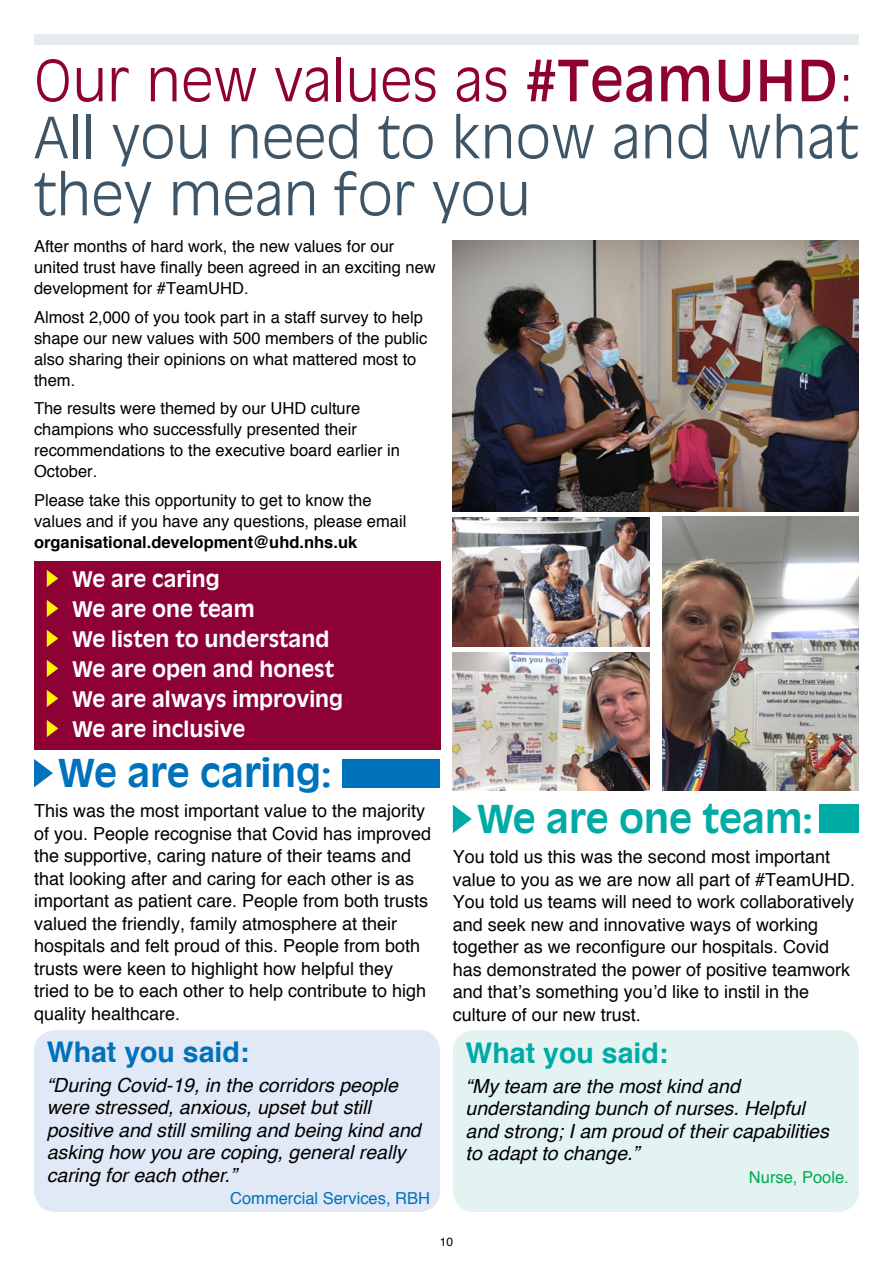
<style>
.page{position:relative;width:893px;height:1263px;background:#fff}
.page>*{position:absolute;margin:0;border:0;box-sizing:border-box;transform-origin:0 0}
.t1{font:300 55.5px/57px "Decade Light S Si";letter-spacing:.01em;color:#3d5567;text-align:justify}
.t2{font:700 37.5px "Decade S Si";color:#00aaa5}
.t3{font:700 37.5px "Decade S Si";color:#0072bc}
.t4{font:700 28.5px "Helvetica";color:#0072bc}
.t5{font:700 28.5px "Helvetica";color:#00aaa5}
.t6{font:700 21px/30px "Decade S Si";color:#fff}
.t7{font:italic 19.5px/22.5px "Helvetica";color:#000}
.t8{font:18px/22.5px "Helvetica";color:#000}
.t9{font:16.5px/21px "Helvetica";color:#000}
.t10{font:700 16.5px "Helvetica";color:#000}
.t11{font:16.5px "Helvetica";color:#0072bc}
.t12{font:16.5px "Helvetica";color:#00ab4f}
.t13{font:12px "Helvetica";color:#000}
.s1{color:#8d0134}
.s2{font-family:"Decade S Si";font-weight:400;color:#8d0134}
</style>
<div class="page">
<div style="left:34px;top:34px;width:825px;height:11px;background:#e4eced"></div>
<div style="left:453px;top:1030px;width:406px;height:182px;background:#e3f3f2;border-radius:21px"></div>
<div style="left:34px;top:1030px;width:406px;height:182px;background:#e1e8f6;border-radius:21px"></div>
<div style="left:34px;top:561px;width:406px;height:189px;background:#8d0134"></div>
<svg style="left:47px;top:570px;width:11px;height:17px"></svg>
<svg style="left:47px;top:600px;width:11px;height:17px"></svg>
<svg style="left:47px;top:630px;width:11px;height:17px"></svg>
<svg style="left:47px;top:660px;width:11px;height:17px"></svg>
<svg style="left:47px;top:690px;width:11px;height:17px"></svg>
<svg style="left:47px;top:720px;width:11px;height:17px"></svg>
<svg style="left:34px;top:759px;width:19px;height:28px"></svg>
<img style="left:453px;top:240px;width:406px;height:271px">
<img style="left:662px;top:517px;width:197px;height:273px">
<img style="left:453px;top:517px;width:196px;height:129px">
<img style="left:453px;top:652px;width:196px;height:138px">
<svg style="left:453px;top:805px;width:19px;height:28px"></svg>
<div style="left:819px;top:805px;width:40px;height:28px;background:#00aaa5"></div>
<div style="left:342px;top:759px;width:98px;height:28px;background:#0072bc"></div>
<h1 class="t1" style="left:34px;top:50px;width:826px"><span class="s1">Our new values as</span> <span class="s2">#TeamUHD</span><span class="s1">:<br></span>All you need to know and what they mean for you</h1>
<p class="t9" style="left:34px;top:236px;width:403px">After months of hard work, the new values for our united trust have finally been agreed in an exciting new development for #TeamUHD.</p>
<p class="t9" style="left:34px;top:306px;width:395px">Almost 2,000 of you took part in a staff survey to help shape our new values with 500 members of the public also sharing their opinions on what mattered most to them.</p>
<p class="t9" style="left:34px;top:398px;width:367px">The results were themed by our UHD culture champions who successfully presented their recommendations to the executive board earlier in October.</p>
<p class="t9" style="left:34px;top:489px;width:374px">Please take this opportunity to get to know the values and if you have any questions, please email</p>
<p class="t10" style="left:34px;top:532px;width:325px">organisational.development@uhd.nhs.uk</p>
<p class="t6" style="left:72px;top:563px;width:273px">We are caring<br>We are one team<br>We listen to understand<br>We are open and honest<br>We are always improving<br>We are inclusive</p>
<h2 class="t3" style="left:58px;top:750px;width:275px">We are caring:</h2>
<p class="t8" style="left:34px;top:799px;width:399px">This was the most important value to the majority of you. People recognise that Covid has improved the supportive, caring nature of their teams and that looking after and caring for each other is as important as patient care. People from both trusts valued the friendly, family atmosphere at their hospitals and felt proud of this. People from both trusts were keen to highlight how helpful they tried to be to each other to help contribute to high quality healthcare.</p>
<h3 class="t4" style="left:47px;top:1034px;width:204px">What you said:</h3>
<p class="t7" style="left:47px;top:1074px;width:375px">“During Covid-19, in the corridors people were stressed, anxious, upset but still positive and still smiling and being kind and asking how you are coping, general really caring for each other.”</p>
<p class="t11" style="left:230px;top:1188px;width:201px">Commercial Services, RBH</p>
<h2 class="t2" style="left:477px;top:796px;width:338px">We are one team:</h2>
<p class="t8" style="left:453px;top:845px;width:404px">You told us this was the second most important value to you as we are now all part of #TeamUHD.<br>You told us teams will need to work collaboratively and seek new and innovative ways of working together as we reconfigure our hospitals. Covid has demonstrated the power of positive teamwork and that’s something you’d like to instil in the culture of our new trust.</p>
<h3 class="t5" style="left:466px;top:1035px;width:204px">What you said:</h3>
<p class="t7" style="left:466px;top:1075px;width:365px">“My team are the most kind and understanding bunch of nurses. Helpful and strong; I am proud of their capabilities to adapt to change.”</p>
<p class="t12" style="left:749px;top:1166px;width:101px">Nurse, Poole.</p>
<p class="t13" style="left:440px;top:1235px;width:15px">10</p>
</div>
